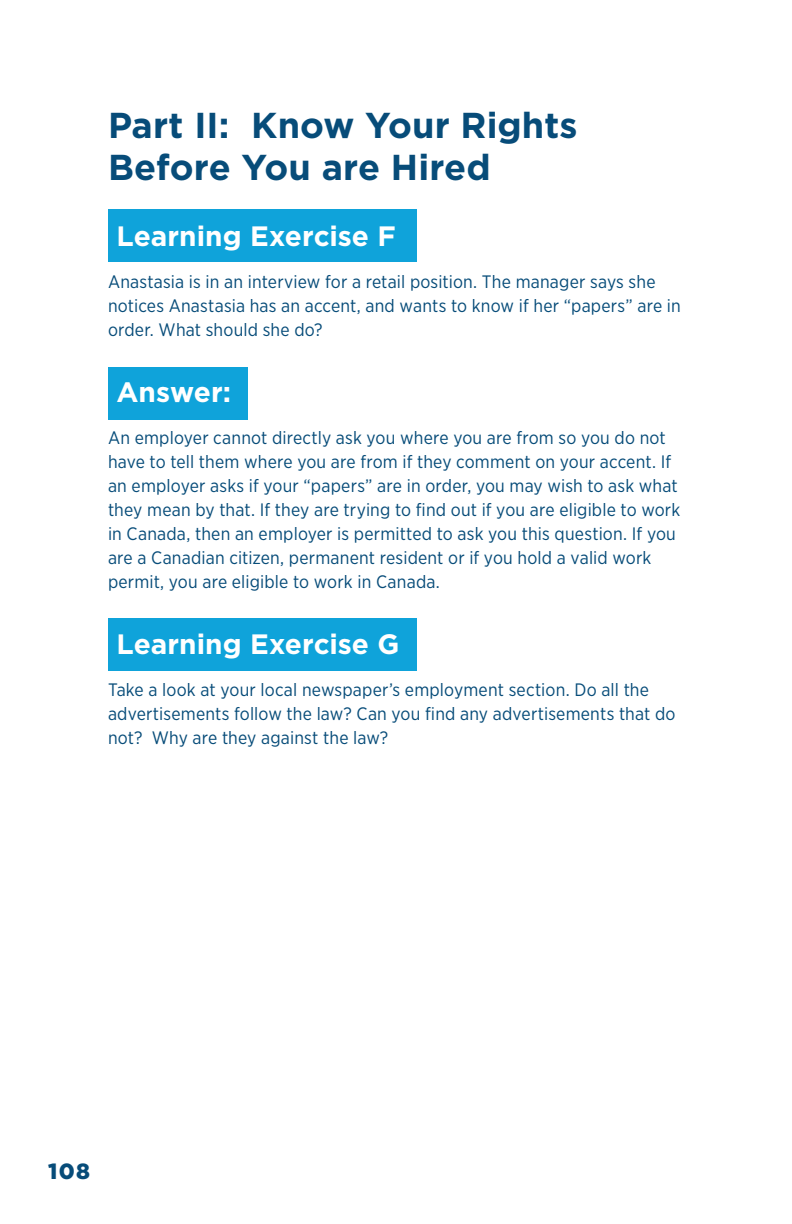
<style>
.page{position:relative;width:792px;height:1224px;background:#fff}
.page>*{position:absolute;margin:0;border:0;box-sizing:border-box;transform-origin:0 0}
.head_18pt{font:700 36px/42px "Gotham";color:#074c79}
.intro_2_-_14pt{font:700 28px "Gotham";color:#fff}
.t1{font:900 22px "Gotham";color:#074c79}
.BODY_main_9pt{font:18px/24px "Gotham Narrow";letter-spacing:.01em;color:#074c79}
</style>
<div class="page">
<div style="left:108px;top:618px;width:308px;height:53px;background:#0fa3da"></div>
<div style="left:108px;top:367px;width:140px;height:53px;background:#0fa3da"></div>
<div style="left:108px;top:209px;width:308px;height:53px;background:#0fa3da"></div>
<p class="head_18pt" style="left:108px;top:104px;width:471px">Part II: Know Your Rights<br>Before You are Hired</p>
<p class="intro_2_-_14pt" style="left:116px;top:218px;width:281px">Learning Exercise F</p>
<p class="BODY_main_9pt" style="left:108px;top:269px;width:574px">Anastasia is in an interview for a retail position. The manager says she notices Anastasia has an accent, and wants to know if her “papers” are in order. What should she do?</p>
<p class="intro_2_-_14pt" style="left:116px;top:374px;width:116px">Answer:</p>
<p class="BODY_main_9pt" style="left:108px;top:425px;width:574px">An employer cannot directly ask you where you are from so you do not have to tell them where you are from if they comment on your accent. If an employer asks if your “papers” are in order, you may wish to ask what they mean by that. If they are trying to find out if you are eligible to work in Canada, then an employer is permitted to ask you this question. If you are a Canadian citizen, permanent resident or if you hold a valid work permit, you are eligible to work in Canada.</p>
<p class="intro_2_-_14pt" style="left:116px;top:626px;width:285px">Learning Exercise G</p>
<p class="BODY_main_9pt" style="left:108px;top:677px;width:569px">Take a look at your local newspaper’s employment section. Do all the advertisements follow the law? Can you find any advertisements that do not? Why are they against the law?</p>
<p class="t1" style="left:48px;top:1156px;width:43px">108</p>
</div>
